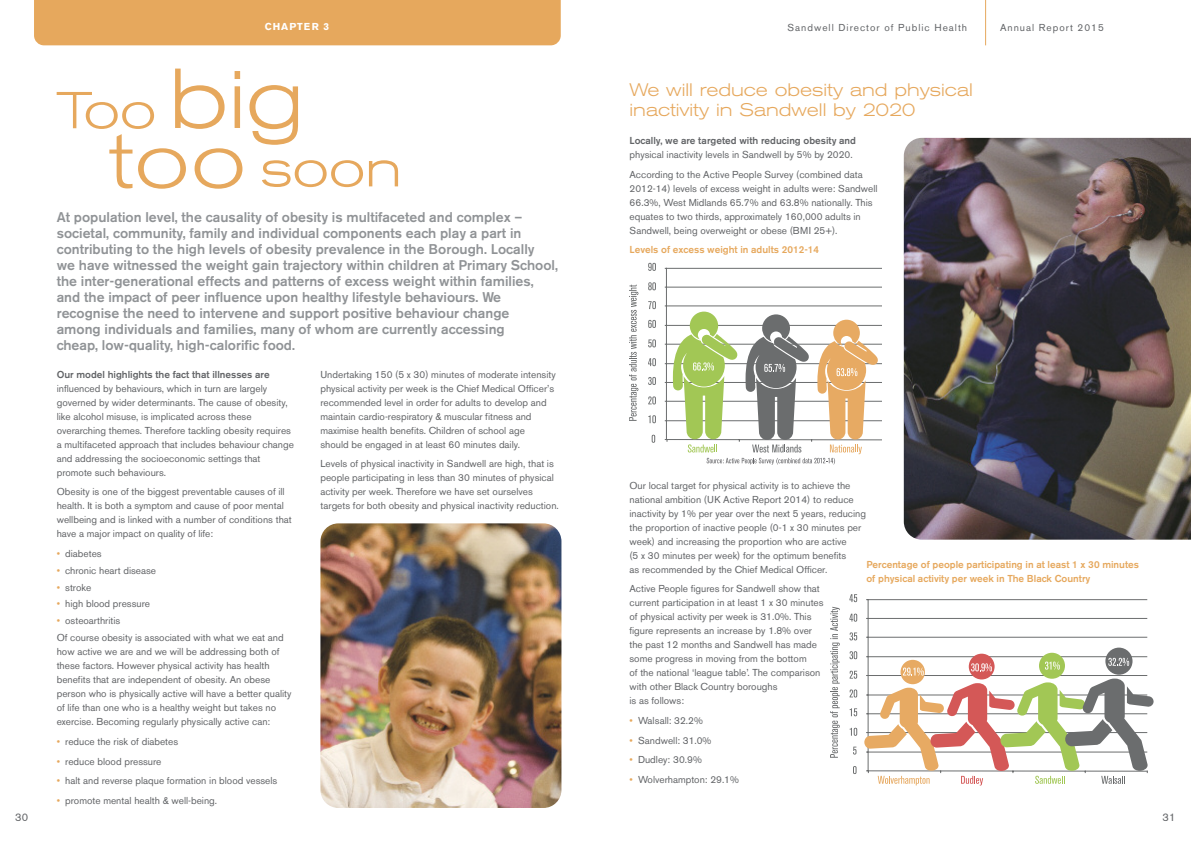
<style>
.page{position:relative;width:1191px;height:842px;background:#fff}
.page>*{position:absolute;margin:0;border:0;box-sizing:border-box;transform-origin:0 0}
.t1{font:300 expanded 84.1px "Akzidenz Grotesk BE";color:#e6a85d}
.t2{font:300 expanded 77.1px "Akzidenz Grotesk BE";color:#e6a85d}
.t3{font:300 expanded 51.4px "Akzidenz Grotesk BE";color:#e6a85d}
.t4{font:300 expanded 18px/20px "Akzidenz Grotesk BE";color:#e6a85d}
.t5{font:500 14px/16px "Akzidenz Grotesk BE";color:#909396}
.t6{font:11px "Akzidenz Grotesk BE";color:#626467}
.t7{font:10px/14px "Akzidenz Grotesk BE";color:#626467}
.t8{font:500 10px/14px "Akzidenz Grotesk BE";color:#e6a85d}
.t9{font:500 10px "Akzidenz Grotesk BE";color:#626467}
.t10{font:10px "Akzidenz Grotesk BE";letter-spacing:.1em;color:#626467}
.t11{font:700 10px "Akzidenz Grotesk BE";letter-spacing:.1em;color:#fff}
.s1{color:#e6a85d}
</style>
<div class="page">
<hr style="left:985px;top:0;width:1px;height:45px;background:#e6a85d">
<div style="left:34px;top:0;width:527px;height:45px;background:#e6a85d"></div>
<hr style="left:666px;top:287px;width:216px;height:1px;background:#6b6d6e">
<hr style="left:666px;top:268px;width:216px;height:1px;background:#6b6d6e">
<hr style="left:666px;top:268px;width:1px;height:171px;background:#6b6d6e">
<svg style="left:629px;top:285px;width:9px;height:136px"></svg>
<svg style="left:651px;top:435px;width:4px;height:8px"></svg>
<svg style="left:648px;top:415px;width:8px;height:8px"></svg>
<svg style="left:648px;top:396px;width:8px;height:8px"></svg>
<svg style="left:648px;top:377px;width:8px;height:8px"></svg>
<svg style="left:648px;top:358px;width:8px;height:8px"></svg>
<svg style="left:648px;top:339px;width:8px;height:8px"></svg>
<svg style="left:648px;top:320px;width:8px;height:8px"></svg>
<svg style="left:648px;top:301px;width:8px;height:8px"></svg>
<svg style="left:648px;top:282px;width:8px;height:8px"></svg>
<svg style="left:648px;top:263px;width:8px;height:8px"></svg>
<svg style="left:665px;top:306px;width:217px;height:159px"></svg>
<hr style="left:867px;top:637px;width:280px;height:1px;background:#6b6d6e">
<hr style="left:867px;top:618px;width:280px;height:1px;background:#6b6d6e">
<hr style="left:867px;top:599px;width:280px;height:1px;background:#6b6d6e">
<hr style="left:867px;top:600px;width:1px;height:171px;background:#6b6d6e">
<svg style="left:831px;top:607px;width:8px;height:151px"></svg>
<svg style="left:853px;top:766px;width:3px;height:8px"></svg>
<svg style="left:853px;top:747px;width:3px;height:7px"></svg>
<svg style="left:849px;top:728px;width:8px;height:8px"></svg>
<svg style="left:849px;top:708px;width:8px;height:8px"></svg>
<svg style="left:849px;top:689px;width:8px;height:8px"></svg>
<svg style="left:849px;top:671px;width:8px;height:8px"></svg>
<svg style="left:849px;top:651px;width:8px;height:8px"></svg>
<svg style="left:849px;top:632px;width:8px;height:8px"></svg>
<svg style="left:849px;top:614px;width:8px;height:8px"></svg>
<svg style="left:849px;top:594px;width:8px;height:8px"></svg>
<div style="left:968px;top:654px;width:26px;height:25px;background:#d45857;border-radius:50%"></div>
<div style="left:1039px;top:653px;width:26px;height:26px;background:#a2c755;border-radius:50%"></div>
<div style="left:1105px;top:648px;width:27px;height:27px;background:#6b6d6e;border-radius:50%"></div>
<svg style="left:864px;top:656px;width:289px;height:129px"></svg>
<img style="left:921px;top:138px;width:270px;height:402px">
<img style="left:903px;top:138px;width:18px;height:402px">
<img style="left:320px;top:523px;width:241px;height:285px;border-radius:18px">
<p class="t11" style="left:265px;top:23px;width:66px">CHAPTER 3</p>
<h1 class="t1" style="left:169px;top:69px;width:136px">big</h1>
<h3 class="t3" style="left:260px;top:150px;width:143px">soon</h3>
<h3 class="t3" style="left:57px;top:92px;width:101px">Too</h3>
<h2 class="t2" style="left:109px;top:133px;width:139px">too</h2>
<p class="t5" style="left:57px;top:211px;width:503px">At population level, the causality of obesity is multifaceted and complex – societal, community, family and individual components each play a part in contributing to the high levels of obesity prevalence in the Borough. Locally<br>we have witnessed the weight gain trajectory within children at Primary School, the inter-generational effects and patterns of excess weight within families, and the impact of peer influence upon healthy lifestyle behaviours. We recognise the need to intervene and support positive behaviour change<br>among individuals and families, many of whom are currently accessing<br>cheap, low-quality, high-calorific food.</p>
<p class="t9" style="left:57px;top:371px;width:214px">Our model highlights the fact that illnesses are</p>
<p class="t7" style="left:57px;top:382px;width:239px">influenced by behaviours, which in turn are largely governed by wider determinants. The cause of obesity, like alcohol misuse, is implicated across these overarching themes. Therefore tackling obesity requires a multifaceted approach that includes behaviour change and addressing the socioeconomic settings that promote such behaviours.</p>
<p class="t7" style="left:57px;top:486px;width:237px">Obesity is one of the biggest preventable causes of ill health. It is both a symptom and cause of poor mental wellbeing and is linked with a number of conditions that have a major impact on quality of life:</p>
<p class="t7" style="left:57px;top:547px;width:46px"><span class="s1">•</span> diabetes</p>
<p class="t7" style="left:57px;top:564px;width:101px"><span class="s1">•</span> chronic heart disease</p>
<p class="t7" style="left:57px;top:581px;width:36px"><span class="s1">•</span> stroke</p>
<p class="t7" style="left:57px;top:598px;width:95px"><span class="s1">•</span> high blood pressure</p>
<p class="t7" style="left:57px;top:613px;width:228px;line-height:16.8px"><span class="s1">•</span> osteoarthritis<br>Of course obesity is associated with what we eat and</p>
<p class="t7" style="left:57px;top:646px;width:236px">how active we are and we will be addressing both of these factors. However physical activity has health benefits that are independent of obesity. An obese person who is physically active will have a better quality of life than one who is a healthy weight but takes no exercise. Becoming regularly physically active can:</p>
<p class="t7" style="left:57px;top:735px;width:123px"><span class="s1">•</span> reduce the risk of diabetes</p>
<p class="t7" style="left:57px;top:755px;width:106px"><span class="s1">•</span> reduce blood pressure</p>
<p class="t7" style="left:57px;top:775px;width:222px"><span class="s1">•</span> halt and reverse plaque formation in blood vessels</p>
<p class="t7" style="left:57px;top:794px;width:162px"><span class="s1">•</span> promote mental health &amp; well-being.</p>
<p class="t7" style="left:320px;top:368px;width:237px">Undertaking 150 (5 x 30) minutes of moderate intensity physical activity per week is the Chief Medical Officer’s recommended level in order for adults to develop and maintain cardio-respiratory &amp; muscular fitness and maximise health benefits. Children of school age<br>should be engaged in at least 60 minutes daily.</p>
<p class="t7" style="left:320px;top:458px;width:240px">Levels of physical inactivity in Sandwell are high, that is people participating in less than 30 minutes of physical activity per week. Therefore we have set ourselves targets for both obesity and physical inactivity reduction.</p>
<p class="t10" style="left:787px;top:24px;width:181px">Sandwell Director of Public Health</p>
<p class="t10" style="left:1000px;top:24px;width:105px">Annual Report 2015</p>
<h3 class="t4" style="left:629px;top:81px;width:345px">We will reduce obesity and physical inactivity in Sandwell by 2020</h3>
<p class="t9" style="left:629px;top:137px;width:228px">Locally, we are targeted with reducing obesity and</p>
<p class="t7" style="left:629px;top:146px;width:235px;line-height:19.7px">physical inactivity levels in Sandwell by 5% by 2020.<br>According to the Active People Survey (combined data</p>
<p class="t7" style="left:629px;top:182px;width:249px">2012-14) levels of excess weight in adults were: Sandwell 66.3%, West Midlands 65.7% and 63.8% nationally. This equates to two thirds, approximately 160,000 adults in Sandwell, being overweight or obese (BMI 25+).</p>
<p class="t8" style="left:629px;top:244px;width:191px">Levels of excess weight in adults 2012-14</p>
<p class="t7" style="left:629px;top:479px;width:238px">Our local target for physical activity is to achieve the national ambition (UK Active Report 2014) to reduce inactivity by 1% per year over the next 5 years, reducing the proportion of inactive people (0-1 x 30 minutes per week) and increasing the proportion who are active<br>(5 x 30 minutes per week) for the optimum benefits<br>as recommended by the Chief Medical Officer.</p>
<p class="t7" style="left:629px;top:583px;width:195px">Active People figures for Sandwell show that current participation in at least 1 x 30 minutes of physical activity per week is 31.0%. This figure represents an increase by 1.8% over the past 12 months and Sandwell has made some progress in moving from the bottom<br>of the national ‘league table’. The comparison with other Black Country boroughs<br>is as follows:</p>
<p class="t7" style="left:629px;top:714px;width:75px"><span class="s1">•</span> Walsall: 32.2%</p>
<p class="t7" style="left:629px;top:734px;width:84px"><span class="s1">•</span> Sandwell: 31.0%</p>
<p class="t7" style="left:629px;top:754px;width:74px"><span class="s1">•</span> Dudley: 30.9%</p>
<p class="t7" style="left:629px;top:773px;width:111px"><span class="s1">•</span> Wolverhampton: 29.1%</p>
<p class="t8" style="left:866px;top:558px;width:274px">Percentage of people participating in at least 1 x 30 minutes of physical activity per week in The Black Country</p>
<p class="t6" style="left:15px;top:814px;width:15px">30</p>
<p class="t6" style="left:1162px;top:814px;width:14px">31</p>
</div>
